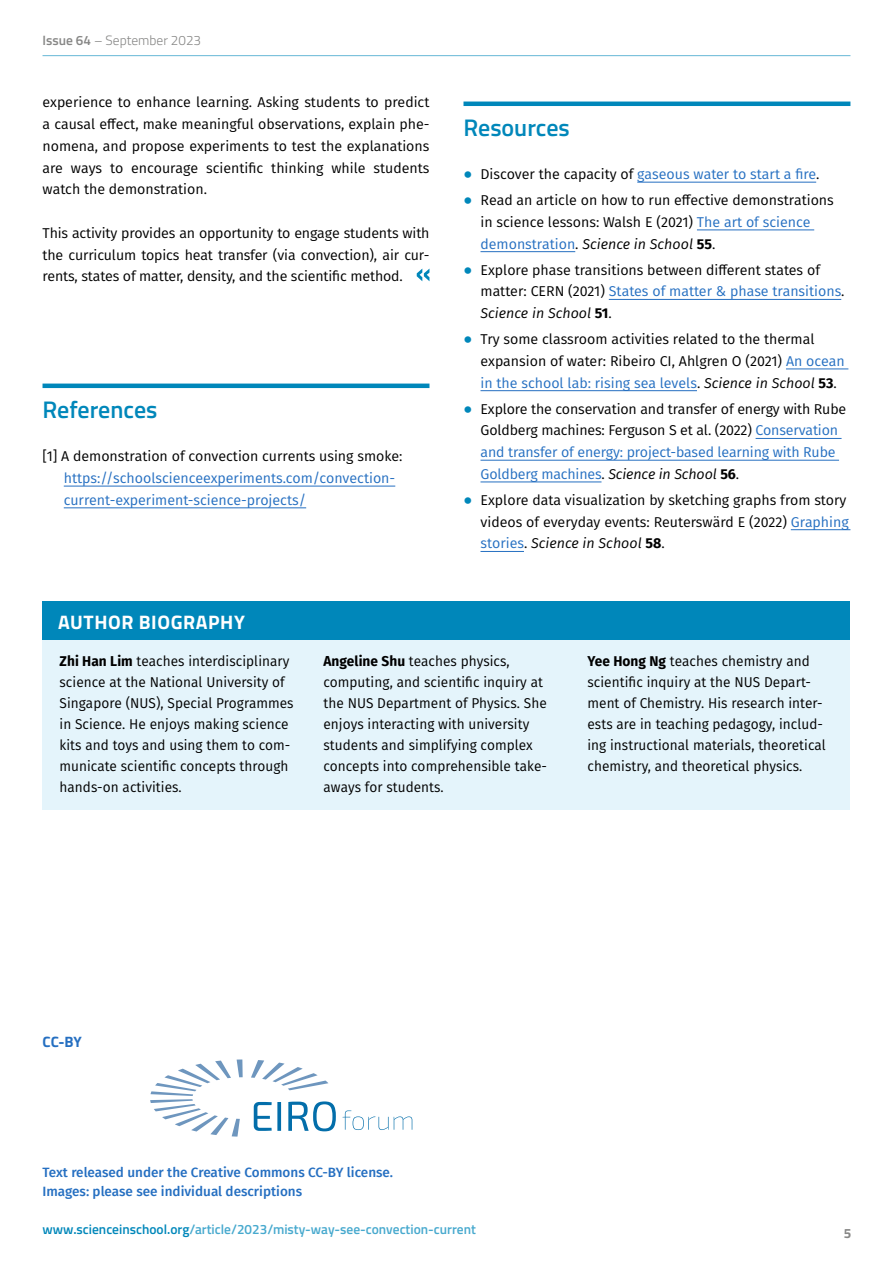
<style>
.page{position:relative;width:893px;height:1263px;background:#fff}
.page>*{position:absolute;margin:0;border:0;box-sizing:border-box;transform-origin:0 0}
.t1{font:600 24px "Titillium Web";color:#0087ba}
.t2{font:700 19.5px "Titillium Web";letter-spacing:.03em;color:#fff}
.t3{font:700 15px "Titillium Web";color:#256fc1}
.t4{font:14.25px/21.8px "Fira Sans";color:#000}
.t5{font:14.25px/21px "Fira Sans";color:#000;scale:.96 1}
.t6{font:14.25px/21.8px "Fira Sans";color:#256fc1}
.t7{font:500 13.5px/19.5px "Fira Sans";color:#256fc1}
.t8{font:600 13.5px "Titillium Web";color:#47a9ce}
.t9{font:300 13.5px "Titillium Web";color:#878786}
.t10{font:700 13.5px "Titillium Web";color:#878786}
.s1{font-weight:600}
.s2{color:#0087ba}
.s3{color:#256fc1}
.s4{font-style:italic}
.s5{font-weight:700}
</style>
<div class="page">
<hr style="left:43px;top:55px;width:807px;height:1px;background:#66b7d6">
<hr style="left:43px;top:384px;width:386px;height:4px;background:#0087ba">
<hr style="left:64px;top:486px;width:331px;height:1px;background:#256fc1">
<hr style="left:64px;top:508px;width:242px;height:1px;background:#256fc1">
<svg style="left:417px;top:269px;width:12px;height:12px"></svg>
<hr style="left:463px;top:102px;width:387px;height:4px;background:#0087ba">
<hr style="left:637px;top:182px;width:179px;height:1px;background:#256fc1">
<hr style="left:697px;top:230px;width:117px;height:1px;background:#256fc1">
<hr style="left:480px;top:251px;width:95px;height:1px;background:#256fc1">
<hr style="left:609px;top:299px;width:232px;height:1px;background:#256fc1">
<hr style="left:786px;top:369px;width:62px;height:1px;background:#256fc1">
<hr style="left:480px;top:390px;width:217px;height:1px;background:#256fc1">
<hr style="left:756px;top:438px;width:85px;height:1px;background:#256fc1">
<hr style="left:480px;top:460px;width:359px;height:1px;background:#256fc1">
<hr style="left:480px;top:482px;width:121px;height:1px;background:#256fc1">
<hr style="left:791px;top:529px;width:59px;height:1px;background:#256fc1">
<hr style="left:480px;top:551px;width:44px;height:1px;background:#256fc1">
<svg style="left:251px;top:1060px;width:77px;height:30px"></svg>
<svg style="left:150px;top:1059px;width:93px;height:77px"></svg>
<svg style="left:343px;top:1110px;width:69px;height:20px"></svg>
<svg style="left:254px;top:1101px;width:82px;height:30px"></svg>
<div style="left:43px;top:640px;width:807px;height:170px;background:#e4f4fb"></div>
<div style="left:43px;top:602px;width:807px;height:38px;background:#0087ba"></div>
<p class="t9" style="left:43px;top:31px;width:160px"><span class="s1">Issue 64</span> – September 2023</p>
<p class="t4" style="left:43px;top:91px;width:388px;text-align:justify">experience to enhance learning. Asking students to predict a causal effect, make meaningful observations, explain phe&shy;nomena, and propose experiments to test the explanations are ways to encourage scientific thinking while students watch the demonstration.</p>
<p class="t4" style="left:43px;top:222px;width:388px;text-align:justify">This activity provides an opportunity to engage students with the curriculum topics heat transfer (via convection), air cur&shy;rents, states of matter, density, and the scientific method.</p>
<h1 class="t1" style="left:43px;top:391px;width:116px">References</h1>
<p class="t4" style="left:43px;top:445px;width:362px">[1] A demonstration of convection currents using smoke:</p>
<p class="t6" style="left:64px;top:467px;width:333px">https://schoolscienceexperiments.com/convection&shy;current-experiment-science-projects/</p>
<h2 class="t2" style="left:58px;top:607px;width:188px">AUTHOR BIOGRAPHY</h2>
<h1 class="t1" style="left:463px;top:109px;width:108px">Resources</h1>
<p class="t4" style="left:463px;top:161px;width:372px;line-height:26px"><span class="s2">⦁</span> Discover the capacity of <span class="s3">gaseous water to start a fire</span>.<br><span class="s2">⦁</span> Read an article on how to run effective demonstrations</p>
<p class="t4" style="left:480px;top:211px;width:331px">in science lessons: Walsh E (2021) <span class="s3">The art of science demonstration</span>. <span class="s4">Science in School</span> <span class="s5">55</span>.</p>
<p class="t4" style="left:481px;top:258px;width:366px;text-indent:-17px"><span class="s2">⦁</span> Explore phase transitions between different states of matter: CERN (2021) <span class="s3">States of matter &amp; phase transitions</span>.<br><span class="s4">Science in School</span> <span class="s5">51</span>.</p>
<p class="t4" style="left:481px;top:328px;width:366px;text-indent:-17px"><span class="s2">⦁</span> Try some classroom activities related to the thermal expansion of water: Ribeiro CI, Ahlgren O (2021) <span class="s3">An ocean in the school lab: rising sea levels</span>. <span class="s4">Science in School</span> <span class="s5">53</span>.</p>
<p class="t4" style="left:481px;top:397px;width:367px;text-indent:-17px"><span class="s2">⦁</span> Explore the conservation and transfer of energy with Rube Goldberg machines: Ferguson S et al. (2022) <span class="s3">Conservation and transfer of energy: project-based learning with Rube Goldberg machines</span>. <span class="s4">Science in School</span> <span class="s5">56</span>.</p>
<p class="t4" style="left:481px;top:489px;width:370px;text-indent:-17px"><span class="s2">⦁</span> Explore data visualization by sketching graphs from story videos of everyday events: Reuterswärd E (2022) <span class="s3">Graphing stories</span>. <span class="s4">Science in School</span> <span class="s5">58</span>.</p>
<p class="t5" style="left:60px;top:650px;width:245px"><span class="s5">Zhi Han Lim</span> teaches interdisciplinary science at the National University of Singapore (NUS), Special Programmes in Science. He enjoys making science kits and toys and using them to com&shy;municate scientific concepts through hands-on activities.</p>
<p class="t5" style="left:323px;top:650px;width:234px"><span class="s5">Angeline Shu</span> teaches physics, computing, and scientific inquiry at the NUS Department of Physics. She enjoys interacting with university students and simplifying complex concepts into comprehensible take&shy;aways for students.</p>
<p class="t5" style="left:587px;top:650px;width:250px"><span class="s5">Yee Hong Ng</span> teaches chemistry and scientific inquiry at the NUS Depart&shy;ment of Chemistry. His research inter&shy;ests are in teaching pedagogy, includ&shy;ing instructional materials, theoretical chemistry, and theoretical physics.</p>
<p class="t3" style="left:43px;top:1030px;width:41px">CC-BY</p>
<p class="t7" style="left:43px;top:1161px;width:352px">Text released under the Creative Commons CC-BY license.<br>Images: please see individual descriptions</p>
<p class="t8" style="left:43px;top:1219px;width:435px"><span class="s2">www.scienceinschool.org</span>/article/2023/misty-way-see-convection-current</p>
<p class="t10" style="left:844px;top:1223px;width:9px">5</p>
</div>
